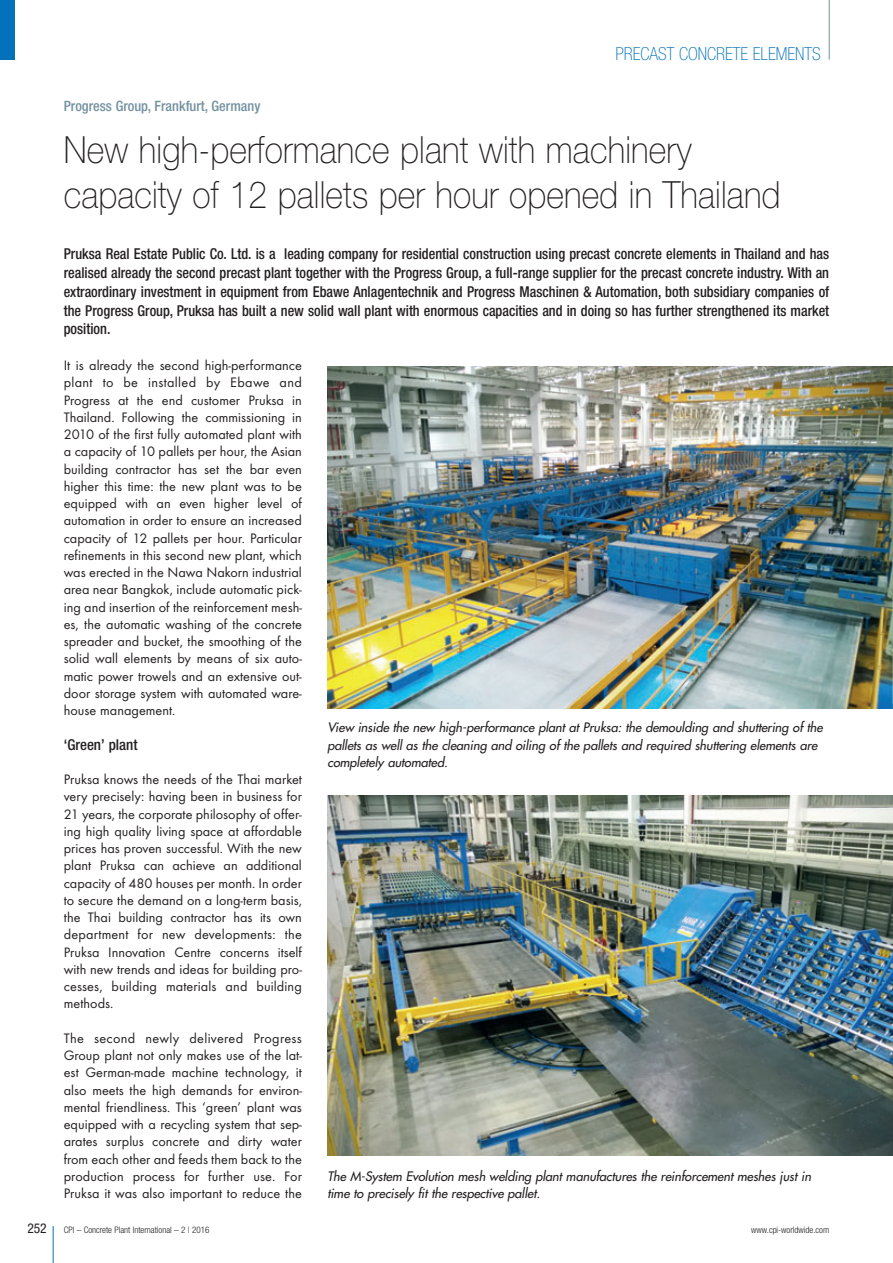
<style>
.page{position:relative;width:893px;height:1263px;background:#fff}
.page>*{position:absolute;margin:0;border:0;box-sizing:border-box;transform-origin:0 0}
.t1{font:100 37.5px/45px "Helvetica Neue";letter-spacing:.005em;color:#231f20;scale:.9 1}
.t2{font:100 condensed 18px "Helvetica Neue";color:#0372bb}
.t3{font:500 condensed 15px/18.8px "Helvetica Neue";color:#231f20;text-align:justify;scale:.95 1}
.t4{font:500 condensed 15px "Helvetica Neue";color:#231f20}
.t5{font:14.25px/17.2px "Futura T";color:#231f20;text-align:justify}
.t6{font:500 condensed 14.25px "Helvetica Neue";color:#73909f}
.t7{font:condensed 13.5px "Helvetica Neue";color:#231f20}
.t8{font:italic 12.75px/17.2px "Futura";letter-spacing:-.005em;color:#231f20}
.t9{font:300 condensed 9px "Helvetica Neue";color:#231f20}
</style>
<div class="page">
<hr style="left:53px;top:1226px;width:1px;height:37px;background:#0372bb">
<hr style="left:829px;top:0;width:1px;height:60px;background:#73909f">
<div style="left:0;top:0;width:15px;height:60px;background:#0372bb"></div>
<img style="left:327px;top:366px;width:566px;height:343px">
<img style="left:327px;top:796px;width:566px;height:360px">
<p class="t6" style="left:64px;top:101px;width:198px">Progress Group, Frankfurt, Germany</p>
<p class="t2" style="left:615px;top:47px;width:207px">PRECAST CONCRETE ELEMENTS</p>
<h1 class="t1" style="left:64px;top:130px;width:798px">New high-performance plant with machinery capacity of 12 pallets per hour opened in Thailand</h1>
<p class="t3" style="left:64px;top:246px;width:807px">Pruksa Real Estate Public Co. Ltd. is a leading company for residential construction using precast concrete elements in Thailand and has realised already the second precast plant together with the Progress Group, a full-range supplier for the precast concrete industry. With an extraordinary investment in equipment from Ebawe Anlagentechnik and Progress Maschinen &amp; Automation, both subsidiary companies of the Progress Group, Pruksa has built a new solid wall plant with enormous capacities and in doing so has further strengthened its market position.</p>
<p class="t5" style="left:64px;top:358px;width:240px">It is already the second high-performance plant to be installed by Ebawe and Progress at the end customer Pruksa in Thailand. Following the commissioning in 2010 of the first fully automated plant with a capacity of 10 pallets per hour, the Asian building contractor has set the bar even higher this time: the new plant was to be equipped with an even higher level of automation in order to ensure an increased capacity of 12 pallets per hour. Particular refinements in this second new plant, which was erected in the Nawa Nakorn industrial area near Bangkok, include automatic pick&shy;ing and insertion of the reinforcement mesh&shy;es, the automatic washing of the concrete spreader and bucket, the smoothing of the solid wall elements by means of six auto&shy;matic power trowels and an extensive out&shy;door storage system with automated ware&shy;house management.</p>
<p class="t4" style="left:64px;top:739px;width:75px">‘Green’ plant</p>
<p class="t5" style="left:64px;top:772px;width:240px">Pruksa knows the needs of the Thai market very precisely: having been in business for 21 years, the corporate philosophy of offer&shy;ing high quality living space at affordable prices has proven successful. With the new plant Pruksa can achieve an additional capa city of 480 houses per month. In order to secure the demand on a long-term basis, the Thai building contractor has its own department for new developments: the Pruksa Innovation Centre concerns itself with new trends and ideas for building pro - cesses, building materials and building methods.</p>
<p class="t5" style="left:64px;top:1031px;width:240px">The second newly delivered Progress Group plant not only makes use of the lat&shy;est German-made machine technology, it also meets the high demands for environ&shy;mental friendliness. This ‘green’ plant was equipped with a recycling system that sep&shy;arates surplus concrete and dirty water from each other and feeds them back to the production process for further use. For Pruksa it was also important to reduce the</p>
<p class="t8" style="left:327px;top:720px;width:499px">View inside the new high-performance plant at Pruksa: the demoulding and shuttering of the pallets as well as the cleaning and oiling of the pallets and required shuttering elements are completely automated.</p>
<p class="t8" style="left:327px;top:1168px;width:487px">The M-System Evolution mesh welding plant manufactures the reinforcement meshes just in time to precisely fit the respective pallet.</p>
<p class="t7" style="left:28px;top:1223px;width:21px">252</p>
<p class="t9" style="left:64px;top:1226px;width:147px">CPI – Concrete Plant International – 2 | 2016</p>
<p class="t9" style="left:751px;top:1226px;width:79px">www.cpi-worldwide.com</p>
</div>
